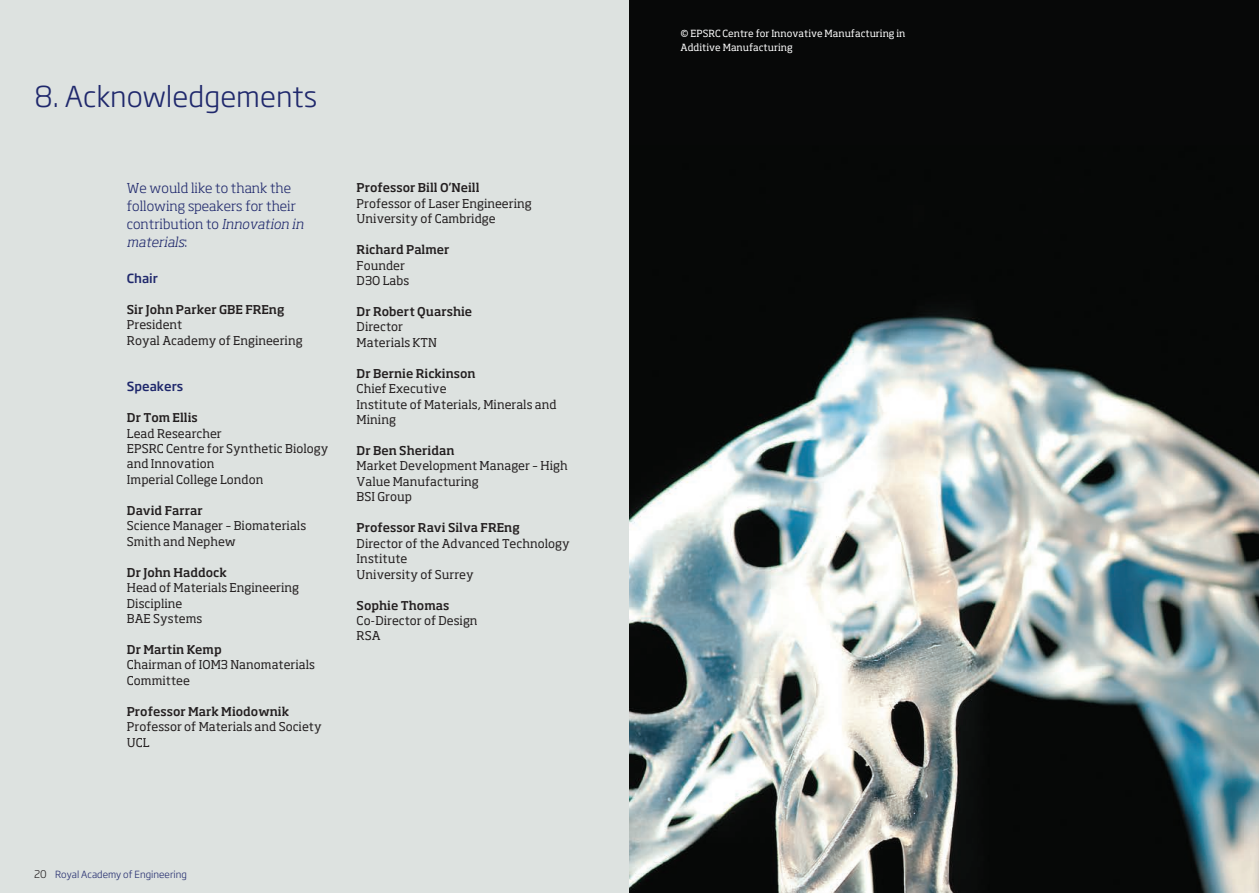
<style>
.page{position:relative;width:1259px;height:893px;background:#fff}
.page>*{position:absolute;margin:0;border:0;box-sizing:border-box;transform-origin:0 0}
.t1{font:300 28.5px "Soho Gothic Pro";color:#1f286c}
.t2{font:300 13.5px/18px "Soho Pro";color:#1f286c}
.t3{font:500 12.45px "Soho Gothic Pro";color:#1f286c}
.t4{font:12px/15.5px "Soho Pro";color:#231f20}
.t5{font:500 12px "Soho Pro";color:#231f20}
.t6{font:9.75px/13.5px "Soho Pro";color:#fff}
.t7{font:300 9.75px "Soho Gothic Pro";color:#1f286c}
.s1{font-style:italic}
.s2{font-size:10.5px;color:#231f20}
</style>
<div class="page">
<div style="left:0;top:0;width:629px;height:893px;background:#dde2e0"></div>
<img style="left:629px;top:0;width:630px;height:893px">
<h1 class="t1" style="left:35px;top:75px;width:284px">8. Acknowledgements</h1>
<p class="t2" style="left:127px;top:178px;width:178px">We would like to thank the following speakers for their contribution to <span class="s1">Innovation in materials</span>:</p>
<p class="t3" style="left:127px;top:268px;width:33px">Chair</p>
<p class="t5" style="left:127px;top:301px;width:159px">Sir John Parker GBE FREng</p>
<p class="t4" style="left:127px;top:316px;width:177px">President<br>Royal Academy of Engineering</p>
<p class="t3" style="left:127px;top:377px;width:58px">Speakers</p>
<p class="t5" style="left:127px;top:409px;width:72px">Dr Tom Ellis</p>
<p class="t4" style="left:127px;top:425px;width:203px">Lead Researcher<br>EPSRC Centre for Synthetic Biology and Innovation<br>Imperial College London</p>
<p class="t5" style="left:127px;top:502px;width:77px">David Farrar</p>
<p class="t4" style="left:127px;top:518px;width:181px">Science Manager – Biomaterials<br>Smith and Nephew</p>
<p class="t5" style="left:127px;top:564px;width:101px">Dr John Haddock</p>
<p class="t4" style="left:127px;top:579px;width:174px">Head of Materials Engineering<br>Discipline<br>BAE Systems</p>
<p class="t5" style="left:127px;top:641px;width:96px">Dr Martin Kemp</p>
<p class="t4" style="left:127px;top:657px;width:190px">Chairman of IOM3 Nanomaterials<br>Committee</p>
<p class="t5" style="left:127px;top:703px;width:164px">Professor Mark Miodownik</p>
<p class="t4" style="left:127px;top:719px;width:196px">Professor of Materials and Society<br>UCL</p>
<p class="t5" style="left:357px;top:179px;width:124px">Professor Bill O’Neill</p>
<p class="t4" style="left:357px;top:195px;width:177px">Professor of Laser Engineering<br>University of Cambridge</p>
<p class="t5" style="left:357px;top:241px;width:94px">Richard Palmer</p>
<p class="t4" style="left:357px;top:257px;width:54px">Founder<br>D3O Labs</p>
<p class="t5" style="left:357px;top:303px;width:117px">Dr Robert Quarshie</p>
<p class="t4" style="left:357px;top:319px;width:82px">Director<br>Materials KTN</p>
<p class="t5" style="left:357px;top:365px;width:121px">Dr Bernie Rickinson</p>
<p class="t4" style="left:357px;top:380px;width:202px">Chief Executive<br>Institute of Materials, Minerals and<br>Mining</p>
<p class="t5" style="left:357px;top:442px;width:99px">Dr Ben Sheridan</p>
<p class="t4" style="left:357px;top:458px;width:213px">Market Development Manager – High<br>Value Manufacturing<br>BSI Group</p>
<p class="t5" style="left:357px;top:519px;width:165px">Professor Ravi Silva FREng</p>
<p class="t4" style="left:357px;top:535px;width:215px">Director of the Advanced Technology<br>Institute<br>University of Surrey</p>
<p class="t5" style="left:357px;top:597px;width:94px">Sophie Thomas</p>
<p class="t4" style="left:357px;top:612px;width:122px">Co-Director of Design<br>RSA</p>
<p class="t7" style="left:34px;top:867px;width:154px"><span class="s2">20</span> Royal Academy of Engineering</p>
<p class="t6" style="left:680px;top:27px;width:226px">© EPSRC Centre for Innovative Manufacturing in<br>Additive Manufacturing</p>
</div>
